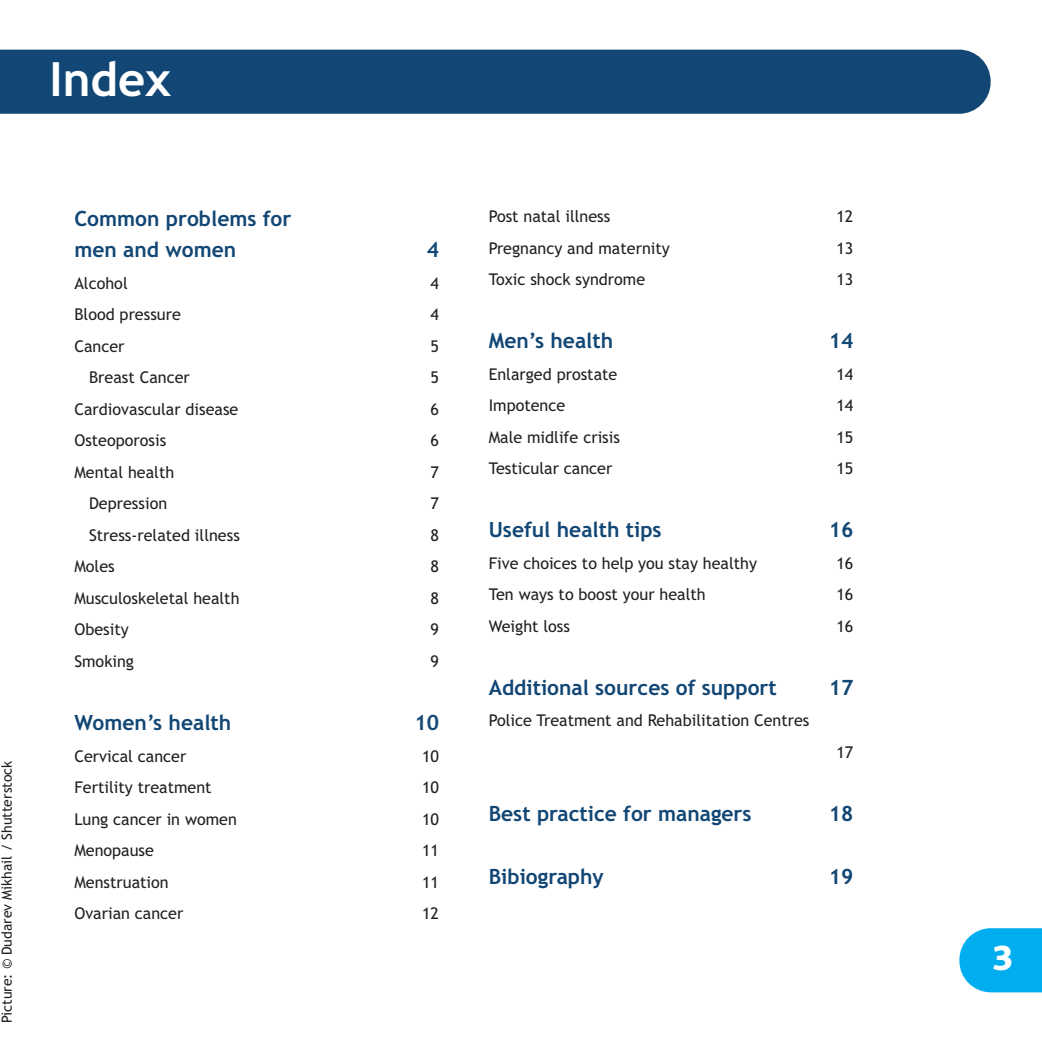
<style>
.page{position:relative;width:1042px;height:1042px;background:#fff}
.page>*{position:absolute;margin:0;border:0;box-sizing:border-box;transform-origin:0 0}
.t1{font:700 47.25px "Trebuchet MS";color:#fff}
.t2{font:800 36.75px "Bliss";color:#fff}
.t3{font:700 21px/31.5px "Trebuchet MS";color:#124775}
.t4{font:16.1px "Trebuchet MS";color:#231f20}
.t5{font:14px "Trebuchet MS";color:#231f20}
</style>
<div class="page">
<svg style="left:959px;top:928px;width:83px;height:64px;background:#16b5f0"></svg>
<div style="left:0;top:50px;width:990px;height:64px;background:#124775"></div>
<h1 class="t1" style="left:50px;top:52px;width:123px">Index</h1>
<p class="t5" style="left:-1px;top:1023px;width:264px;rotate:-90deg">Picture: © Dudarev Mikhail / Shutterstock</p>
<h3 class="t3" style="left:74px;top:203px;width:218px">Common problems for men and women</h3>
<h3 class="t3" style="left:427px;top:234px;width:14px">4</h3>
<p class="t4" style="left:74px;top:274px;width:55px">Alcohol</p>
<p class="t4" style="left:431px;top:274px;width:10px">4</p>
<p class="t4" style="left:74px;top:305px;width:108px">Blood pressure</p>
<p class="t4" style="left:431px;top:305px;width:10px">4</p>
<p class="t4" style="left:74px;top:337px;width:52px">Cancer</p>
<p class="t4" style="left:431px;top:337px;width:10px">5</p>
<p class="t4" style="left:89px;top:368px;width:102px">Breast Cancer</p>
<p class="t4" style="left:431px;top:368px;width:10px">5</p>
<p class="t4" style="left:74px;top:400px;width:165px">Cardiovascular disease</p>
<p class="t4" style="left:431px;top:400px;width:10px">6</p>
<p class="t4" style="left:74px;top:431px;width:93px">Osteoporosis</p>
<p class="t4" style="left:431px;top:431px;width:10px">6</p>
<p class="t4" style="left:74px;top:463px;width:101px">Mental health</p>
<p class="t4" style="left:430px;top:463px;width:10px">7</p>
<p class="t4" style="left:89px;top:494px;width:80px">Depression</p>
<p class="t4" style="left:431px;top:494px;width:10px">7</p>
<p class="t4" style="left:89px;top:526px;width:152px">Stress-related illness</p>
<p class="t4" style="left:430px;top:526px;width:10px">8</p>
<p class="t4" style="left:74px;top:557px;width:42px">Moles</p>
<p class="t4" style="left:431px;top:557px;width:10px">8</p>
<p class="t4" style="left:74px;top:589px;width:167px">Musculoskeletal health</p>
<p class="t4" style="left:430px;top:589px;width:10px">8</p>
<p class="t4" style="left:74px;top:620px;width:56px">Obesity</p>
<p class="t4" style="left:431px;top:620px;width:10px">9</p>
<p class="t4" style="left:74px;top:652px;width:61px">Smoking</p>
<p class="t4" style="left:431px;top:652px;width:10px">9</p>
<h3 class="t3" style="left:74px;top:707px;width:158px">Women’s health</h3>
<h3 class="t3" style="left:414px;top:707px;width:26px">10</h3>
<p class="t4" style="left:74px;top:746px;width:113px">Cervical cancer</p>
<p class="t4" style="left:422px;top:746px;width:18px">10</p>
<p class="t4" style="left:74px;top:778px;width:139px">Fertility treatment</p>
<p class="t4" style="left:422px;top:778px;width:18px">10</p>
<p class="t4" style="left:74px;top:809px;width:164px">Lung cancer in women</p>
<p class="t4" style="left:422px;top:809px;width:18px">10</p>
<p class="t4" style="left:74px;top:841px;width:81px">Menopause</p>
<p class="t4" style="left:422px;top:841px;width:18px">11</p>
<p class="t4" style="left:74px;top:872px;width:96px">Menstruation</p>
<p class="t4" style="left:422px;top:872px;width:18px">11</p>
<p class="t4" style="left:74px;top:904px;width:110px">Ovarian cancer</p>
<p class="t4" style="left:422px;top:904px;width:18px">12</p>
<p class="t4" style="left:489px;top:207px;width:123px">Post natal illness</p>
<p class="t4" style="left:836px;top:207px;width:18px">12</p>
<p class="t4" style="left:489px;top:239px;width:183px">Pregnancy and maternity</p>
<p class="t4" style="left:836px;top:239px;width:18px">13</p>
<p class="t4" style="left:489px;top:270px;width:158px">Toxic shock syndrome</p>
<p class="t4" style="left:836px;top:270px;width:18px">13</p>
<h3 class="t3" style="left:489px;top:325px;width:126px">Men’s health</h3>
<h3 class="t3" style="left:829px;top:325px;width:26px">14</h3>
<p class="t4" style="left:489px;top:365px;width:130px">Enlarged prostate</p>
<p class="t4" style="left:836px;top:365px;width:18px">14</p>
<p class="t4" style="left:489px;top:396px;width:78px">Impotence</p>
<p class="t4" style="left:836px;top:396px;width:18px">14</p>
<p class="t4" style="left:489px;top:428px;width:133px">Male midlife crisis</p>
<p class="t4" style="left:836px;top:428px;width:18px">15</p>
<p class="t4" style="left:489px;top:459px;width:125px">Testicular cancer</p>
<p class="t4" style="left:836px;top:459px;width:18px">15</p>
<h3 class="t3" style="left:489px;top:514px;width:174px">Useful health tips</h3>
<h3 class="t3" style="left:829px;top:514px;width:26px">16</h3>
<p class="t4" style="left:489px;top:554px;width:270px">Five choices to help you stay healthy</p>
<p class="t4" style="left:836px;top:554px;width:18px">16</p>
<p class="t4" style="left:489px;top:585px;width:218px">Ten ways to boost your health</p>
<p class="t4" style="left:836px;top:585px;width:18px">16</p>
<p class="t4" style="left:489px;top:617px;width:83px">Weight loss</p>
<p class="t4" style="left:836px;top:617px;width:18px">16</p>
<h3 class="t3" style="left:489px;top:672px;width:290px">Additional sources of support</h3>
<h3 class="t3" style="left:829px;top:672px;width:26px">17</h3>
<p class="t4" style="left:489px;top:711px;width:322px">Police Treatment and Rehabilitation Centres</p>
<p class="t4" style="left:836px;top:743px;width:18px">17</p>
<h3 class="t3" style="left:489px;top:798px;width:264px">Best practice for managers</h3>
<h3 class="t3" style="left:829px;top:798px;width:26px">18</h3>
<h3 class="t3" style="left:489px;top:861px;width:117px">Bibiography</h3>
<h3 class="t3" style="left:829px;top:861px;width:26px">19</h3>
<h2 class="t2" style="left:992px;top:946px;width:22px">3</h2>
</div>
